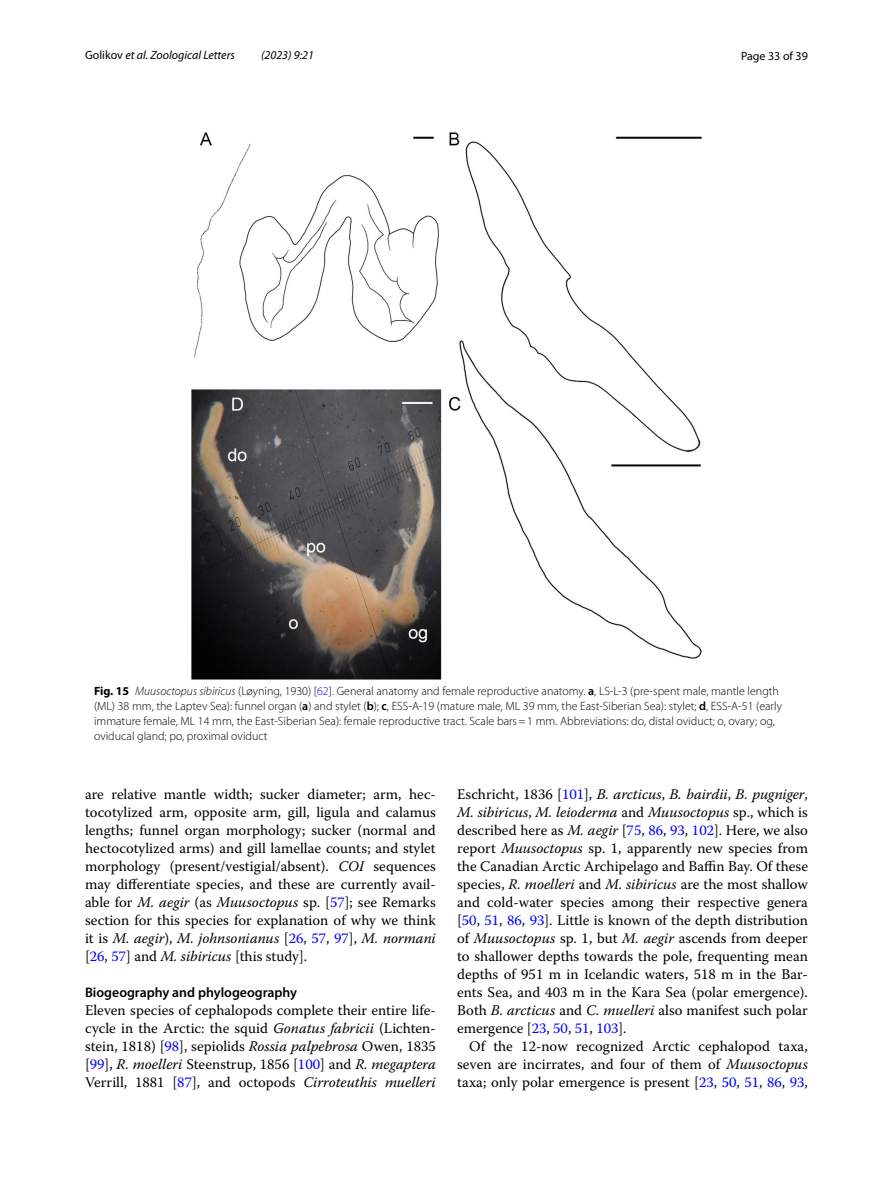
<style>
.page{position:relative;width:893px;height:1187px;background:#fff}
.page>*{position:absolute;margin:0;border:0;box-sizing:border-box;transform-origin:0 0}
.t1{font:14.7px/18px "Warnock Pro";color:#000;text-align:justify}
.t2{font:600 13.8px "Myriad Pro";color:#000}
.t3{font:300 12px/15px "Myriad Pro";color:#000}
.t4{font:italic 12px "Myriad Pro";color:#000}
.t5{font:12px "Myriad Pro";color:#000}
.s1{font-style:normal}
.s2{font-weight:700}
.s3{font-style:italic}
.s4{color:#00f}
.s5{font-weight:600}
</style>
<div class="page">
<img style="left:191px;top:133px;width:511px;height:547px">
<p class="t4" style="left:85px;top:48px;width:151px"><span class="s1">Golikov</span> et al. Zoological Letters</p>
<p class="t4" style="left:261px;top:48px;width:54px">(2023) 9:21</p>
<p class="t5" style="left:741px;top:48px;width:68px">Page 33 of 39</p>
<p class="t3" style="left:94px;top:683px;width:689px"><span class="s2">Fig. 15</span> <span class="s3">Muusoctopus sibiricus</span> (Løyning, 1930) [<span class="s4">62</span>]. General anatomy and female reproductive anatomy. <span class="s5">a</span>, LS-L-3 (pre-spent male, mantle length (ML) 38 mm, the Laptev Sea): funnel organ (<span class="s5">a</span>) and stylet (<span class="s5">b</span>); <span class="s5">c</span>, ESS-A-19 (mature male, ML 39 mm, the East-Siberian Sea): stylet; <span class="s5">d</span>, ESS-A-51 (early immature female, ML 14 mm, the East-Siberian Sea): female reproductive tract. Scale bars=1 mm. Abbreviations: do, distal oviduct; o, ovary; og, oviducal gland; po, proximal oviduct</p>
<p class="t1" style="left:85px;top:785px;width:352px">are relative mantle width; sucker diameter; arm, hec&shy;tocotylized arm, opposite arm, gill, ligula and calamus lengths; funnel organ morphology; sucker (normal and hectocotylized arms) and gill lamellae counts; and stylet morphology (present/vestigial/absent). <span class="s3">COI</span> sequences may differentiate species, and these are currently avail&shy;able for <span class="s3">M. aegir</span> (as <span class="s3">Muusoctopus</span> sp. [<span class="s4">57</span>]; see Remarks section for this species for explanation of why we think it is <span class="s3">M. aegir</span>), <span class="s3">M. johnsonianus</span> [<span class="s4">26</span>, <span class="s4">57</span>, <span class="s4">97</span>], <span class="s3">M. normani </span>[<span class="s4">26</span>, <span class="s4">57</span>] and <span class="s3">M. sibiricus</span> [this study].</p>
<p class="t2" style="left:85px;top:983px;width:214px">Biogeography and phylogeography</p>
<p class="t1" style="left:85px;top:1001px;width:352px">Eleven species of cephalopods complete their entire life&shy;cycle in the Arctic: the squid <span class="s3">Gonatus fabricii</span> (Lichten&shy;stein, 1818) [<span class="s4">98</span>], sepiolids <span class="s3">Rossia palpebrosa</span> Owen, 1835 [<span class="s4">99</span>], <span class="s3">R. moelleri</span> Steenstrup, 1856 [<span class="s4">100</span>] and <span class="s3">R. megaptera </span>Verrill, 1881 [<span class="s4">87</span>], and octopods <span class="s3">Cirroteuthis muelleri</span></p>
<p class="t1" style="left:457px;top:785px;width:352px">Eschricht, 1836 [<span class="s4">101</span>], <span class="s3">B. arcticus</span>, <span class="s3">B. bairdii</span>, <span class="s3">B. pugniger</span>, <span class="s3">M. sibiricus</span>, <span class="s3">M. leioderma</span> and <span class="s3">Muusoctopus</span> sp., which is described here as <span class="s3">M. aegir</span> [<span class="s4">75</span>, <span class="s4">86</span>, <span class="s4">93</span>, <span class="s4">102</span>]. Here, we also report <span class="s3">Muusoctopus</span> sp. 1, apparently new species from the Canadian Arctic Archipelago and Baffin Bay. Of these species, <span class="s3">R. moelleri</span> and <span class="s3">M. sibiricus</span> are the most shallow and cold-water species among their respective genera [<span class="s4">50</span>, <span class="s4">51</span>, <span class="s4">86</span>, <span class="s4">93</span>]. Little is known of the depth distribution of <span class="s3">Muusoctopus</span> sp. 1, but <span class="s3">M. aegir</span> ascends from deeper to shallower depths towards the pole, frequenting mean depths of 951 m in Icelandic waters, 518 m in the Bar&shy;ents Sea, and 403 m in the Kara Sea (polar emergence).<br>Both <span class="s3">B. arcticus</span> and <span class="s3">C. muelleri</span> also manifest such polar emergence [<span class="s4">23</span>, <span class="s4">50</span>, <span class="s4">51</span>, <span class="s4">103</span>].</p>
<p class="t1" style="left:457px;top:1037px;width:352px;text-indent:12px">Of the 12-now recognized Arctic cephalopod taxa, seven are incirrates, and four of them of <span class="s3">Muusoctopus </span>taxa; only polar emergence is present [<span class="s4">23</span>, <span class="s4">50</span>, <span class="s4">51</span>, <span class="s4">86</span>, <span class="s4">93</span>,</p>
</div>
